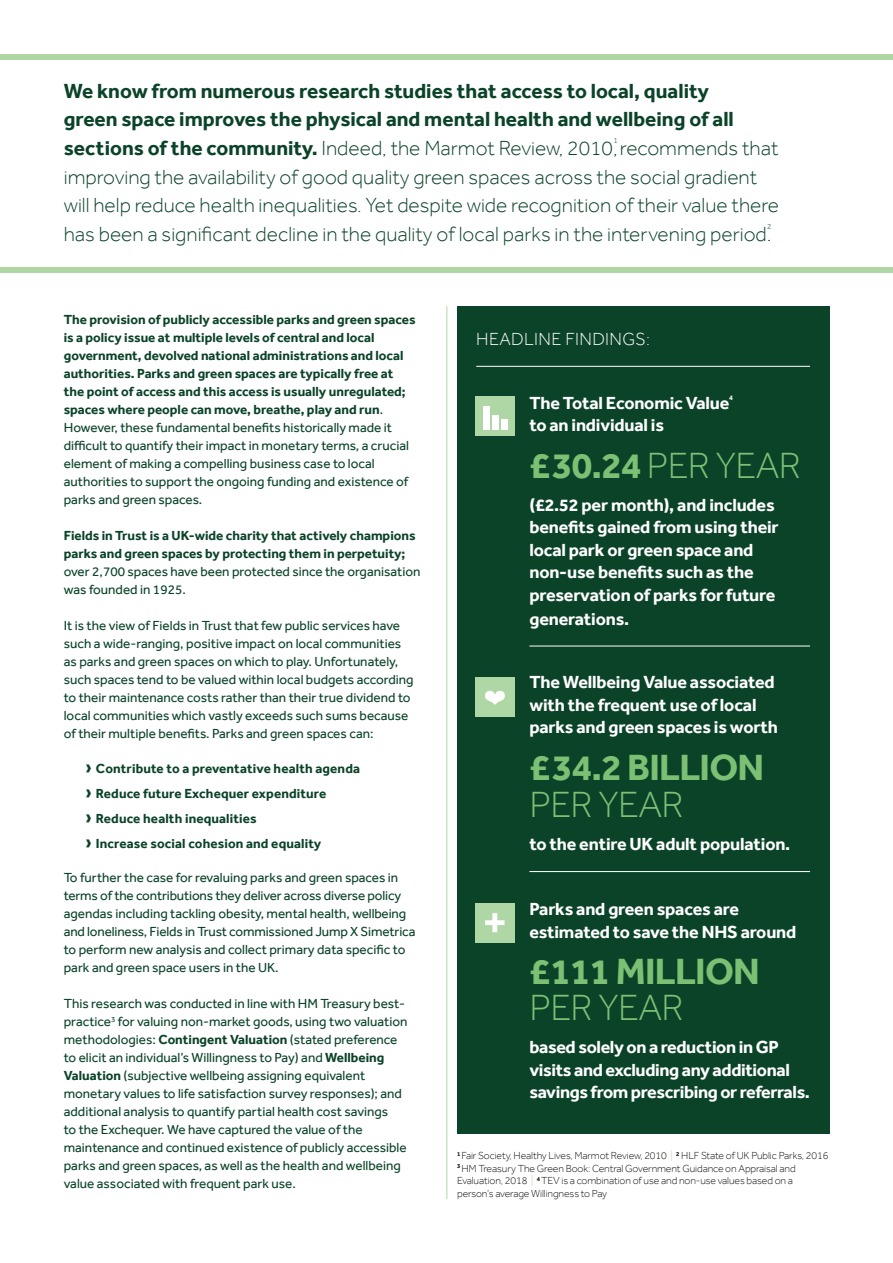
<style>
.page{position:relative;width:893px;height:1263px;background:#fff}
.page>*{position:absolute;margin:0;border:0;box-sizing:border-box;transform-origin:0 0}
.t1{font:300 37.5px "Effra";letter-spacing:-.02em;color:#7cc074}
.t2{font:700 37.5px "Effra";letter-spacing:-.02em;color:#7cc074}
.t3{font:300 21px/28.5px "Effra";color:#0b4329}
.t4{font:700 21px/28.5px "Effra";color:#0b4329}
.t5{font:700 18px/22.8px "Effra";letter-spacing:-.01em;color:#fff}
.t6{font:300 18px "Effra";letter-spacing:.02em;color:#fff}
.t7{font:13.5px/18px "Effra";color:#0b4329}
.t8{font:700 13.5px/18px "Effra";color:#0b4329}
.t9{font:300 10.5px/12.6px "Effra";letter-spacing:-.01em;color:#121212}
.t10{font:300 7.8px "Effra";color:#0b4329}
.t11{font:700 7.05px "Effra";color:#fff}
.s1{font-weight:300}
.s2{font-size:22.5px}
.s3{font-weight:400}
.s4{font-size:19.5px}
.s5{font-weight:700}
.s6{color:#afd6a5}
</style>
<div class="page">
<div style="left:0;top:267px;width:893px;height:6px;background:#afd6a5"></div>
<div style="left:457px;top:306px;width:372px;height:828px;background:#0b4329"></div>
<hr style="left:529px;top:646px;width:281px;height:1px;background:#fff">
<hr style="left:529px;top:871px;width:281px;height:1px;background:#fff">
<hr style="left:446px;top:306px;width:1px;height:893px;background:#afd6a5">
<div style="left:0;top:54px;width:893px;height:6px;background:#afd6a5"></div>
<div style="left:475px;top:396px;width:40px;height:40px;background:#afd6a5"></div>
<div style="left:502px;top:419px;width:6px;height:10px;background:#fff"></div>
<div style="left:492px;top:415px;width:6px;height:14px;background:#fff"></div>
<div style="left:483px;top:406px;width:6px;height:23px;background:#fff"></div>
<div style="left:475px;top:903px;width:40px;height:40px;background:#afd6a5"></div>
<svg style="left:485px;top:913px;width:19px;height:19px"></svg>
<div style="left:475px;top:676px;width:40px;height:40px;background:#afd6a5"></div>
<svg style="left:485px;top:691px;width:20px;height:14px"></svg>
<hr style="left:476px;top:366px;width:334px;height:1px;background:#fff">
<h2 class="t4" style="left:64px;top:76px;width:716px">We know from numerous research studies that access to local, quality<br>green space improves the physical and mental health and wellbeing of all sections of the community. <span class="s1">Indeed, the Marmot Review, 2010,recommends that</span></h2>
<p class="t10" style="left:613px;top:136px;width:6px">1</p>
<p class="t3" style="left:64px;top:162px;width:717px">improving the availability of good quality green spaces across the social gradient will help reduce health inequalities. Yet despite wide recognition of their value there has been a significant decline in the quality of local parks in the intervening period<span class="s2">.</span></p>
<p class="t10" style="left:767px;top:221px;width:6px">2</p>
<p class="t8" style="left:64px;top:310px;width:353px">The provision of publicly accessible parks and green spaces is a policy issue at multiple levels of central and local government, devolved national administrations and local authorities. Parks and green spaces are typically free at the point of access and this access is usually unregulated; spaces where people can move, breathe, play and run<span class="s3">.<br>However, these fundamental benefits historically made it difficult to quantify their impact in monetary terms, a crucial element of making a compelling business case to local authorities to support the ongoing funding and existence of parks and green spaces.</span></p>
<p class="t8" style="left:64px;top:526px;width:353px">Fields in Trust is a UK-wide charity that actively champions parks and green spaces by protecting them in perpetuity;</p>
<p class="t7" style="left:64px;top:562px;width:358px">over 2,700 spaces have been protected since the organisation was founded in 1925.</p>
<p class="t7" style="left:64px;top:616px;width:351px">It is the view of Fields in Trust that few public services have such a wide-ranging, positive impact on local communities as parks and green spaces on which to play. Unfortunately, such spaces tend to be valued within local budgets according to their maintenance costs rather than their true dividend to local communities which vastly exceeds such sums because of their multiple benefits. Parks and green spaces can:</p>
<p class="t8" style="left:85px;top:755px;width:276px;line-height:25px"><span class="s4">›</span> Contribute to a preventative health agenda <span class="s4">›</span> Reduce future Exchequer expenditure<br><span class="s4">›</span> Reduce health inequalities<br><span class="s4">›</span> Increase social cohesion and equality</p>
<p class="t7" style="left:64px;top:868px;width:353px">To further the case for revaluing parks and green spaces in terms of the contributions they deliver across diverse policy agendas including tackling obesity, mental health, wellbeing and loneliness, Fields in Trust commissioned Jump X Simetrica to perform new analysis and collect primary data specific to park and green space users in the UK.</p>
<p class="t7" style="left:64px;top:994px;width:345px">This research was conducted in line with HM Treasury best&shy;practice<sup>3</sup> for valuing non-market goods, using two valuation methodologies: <span class="s5">Contingent Valuation</span> (stated preference to elicit an individual’s Willingness to Pay) and <span class="s5">Wellbeing Valuation</span> (subjective wellbeing assigning equivalent monetary values to life satisfaction survey responses); and additional analysis to quantify partial health cost savings<br>to the Exchequer. We have captured the value of the maintenance and continued existence of publicly accessible parks and green spaces, as well as the health and wellbeing value associated with frequent park use.</p>
<h3 class="t6" style="left:476px;top:328px;width:175px">HEADLINE FINDINGS:</h3>
<h3 class="t5" style="left:529px;top:391px;width:202px">The Total Economic Value</h3>
<p class="t11" style="left:729px;top:393px;width:5px">4</p>
<h3 class="t5" style="left:529px;top:413px;width:136px">to an individual is</h3>
<h1 class="t1" style="left:529px;top:443px;width:273px"><span class="s5">£30.24</span> PER YEAR</h1>
<h3 class="t5" style="left:529px;top:493px;width:251px">(£2.52 per month), and includes benefits gained from using their local park or green space and non-use benefits such as the preservation of parks for future generations.</h3>
<h3 class="t5" style="left:529px;top:671px;width:250px">The Wellbeing Value associated with the frequent use of local parks and green spaces is worth</h3>
<h1 class="t2" style="left:529px;top:745px;width:236px">£34.2 BILLION</h1>
<h1 class="t1" style="left:529px;top:782px;width:156px">PER YEAR</h1>
<h3 class="t5" style="left:529px;top:832px;width:262px">to the entire UK adult population.</h3>
<h3 class="t5" style="left:529px;top:898px;width:268px">Parks and green spaces are estimated to save the NHS around</h3>
<h1 class="t2" style="left:529px;top:949px;width:232px">£111 MILLION</h1>
<h1 class="t1" style="left:529px;top:985px;width:156px">PER YEAR</h1>
<h3 class="t5" style="left:529px;top:1036px;width:282px">based solely on a reduction in GP visits and excluding any additional savings from prescribing or referrals.</h3>
<p class="t9" style="left:457px;top:1149px;width:373px"><sup>1</sup> Fair Society, Healthy Lives, Marmot Review, 2010 <span class="s6">|</span> <sup>2</sup> HLF State of UK Public Parks, 2016<br><sup>3</sup> HM Treasury The Green Book: Central Government Guidance on Appraisal and Evaluation, 2018 <span class="s6">|</span> <sup>4</sup> TEV is a combination of use and non-use values based on a person’s average Willingness to Pay</p>
</div>
